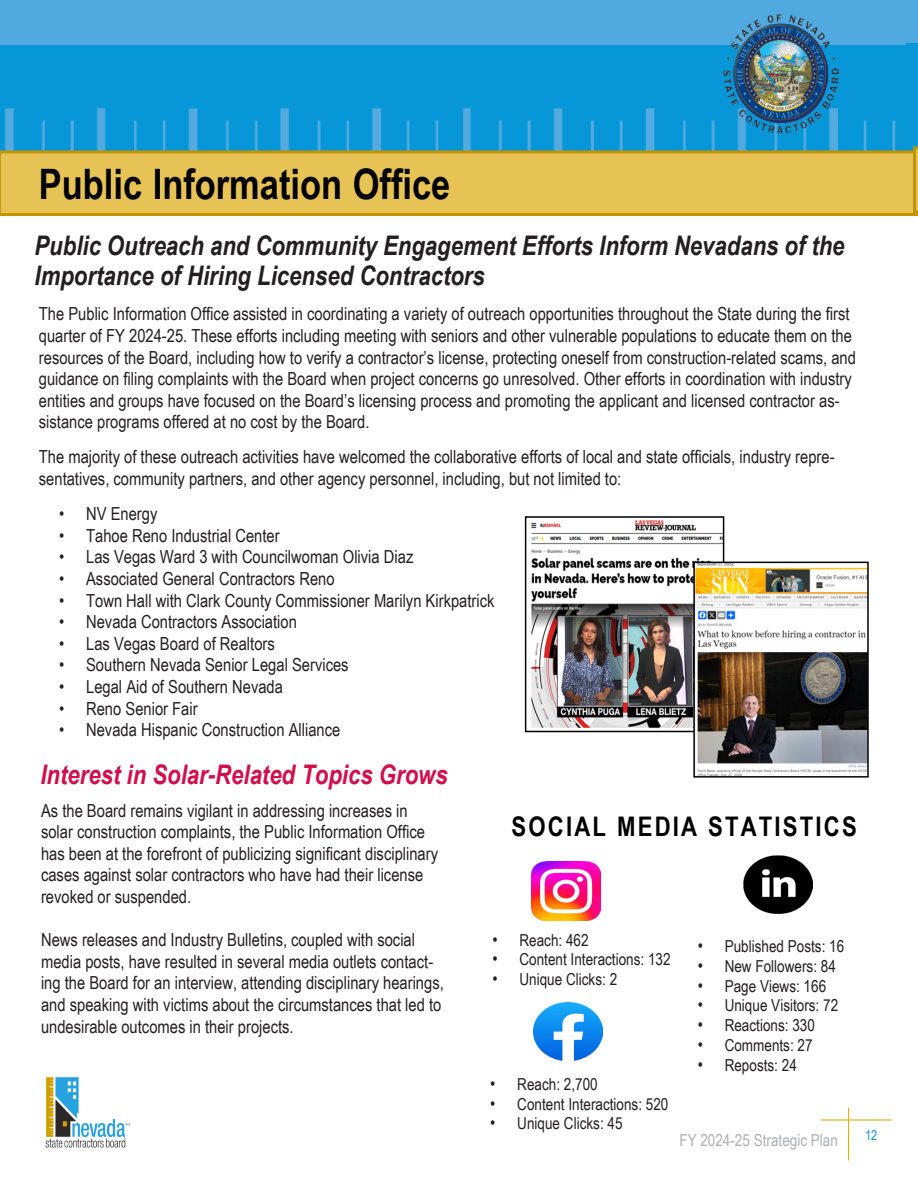
<style>
.page{position:relative;width:918px;height:1188px;background:#fff}
.page>*{position:absolute;margin:0;border:0;box-sizing:border-box;transform-origin:0 0}
.main_header{font:700 42px "Arial Narrow";color:#000}
.body_copy{font:italic 700 27px/30px "Arial Narrow";color:#231f20}
.body_copy-2{font:italic 700 27px "Arial Narrow";color:#d20e4b}
.subhead_1{font:700 27px "Arial Narrow";letter-spacing:.08em;color:#000}
.body_copy-3{font:18px/21.6px "Arial Narrow";color:#231f20}
.t1{font:16.5px "Arial Narrow";color:#231f20}
.t2{font:16.5px "Arial Narrow";color:#aeafb3}
.t3{font:13.5px "Arial Narrow";color:#0696d7}
.s1{font-size:18px}
</style>
<div class="page">
<img style="left:45px;top:1077px;width:86px;height:71px">
<hr style="left:848px;top:1108px;width:1px;height:52px;background:#deb308">
<hr style="left:821px;top:1119px;width:71px;height:2px;background:#deb308">
<div style="left:0;top:0;width:918px;height:150px;background:#51aadf"></div>
<div style="left:0;top:45px;width:913px;height:105px;background:#0796d7"></div>
<svg style="left:0;top:150px;width:918px;height:66px;background:#e1be4e"></svg>
<img style="left:531px;top:862px;width:70px;height:58px">
<img style="left:534px;top:1002px;width:69px;height:58px">
<img style="left:743px;top:855px;width:69px;height:59px">
<img style="left:531px;top:520px;width:190px;height:208px">
<div style="left:525px;top:516px;width:199px;height:216px;border:2px solid #000"></div>
<img style="left:906px;top:43px;width:12px;height:106px">
<svg style="left:913px;top:146px;width:5px;height:68px"></svg>
<img style="left:696px;top:565px;width:170px;height:210px">
<div style="left:693px;top:562px;width:176px;height:216px;border:2px solid #000"></div>
<img style="left:717px;top:14px;width:135px;height:121px">
<p class="main_header" style="left:39px;top:152px;width:413px">Public Information Office</p>
<p class="body_copy" style="left:35px;top:229px;width:812px">Public Outreach and Community Engagement Efforts Inform Nevadans of the<br>Importance of Hiring Licensed Contractors</p>
<p class="body_copy-3" style="left:39px;top:303px;width:819px">The Public Information Office assisted in coordinating a variety of outreach opportunities throughout the State during the first quarter of FY 2024-25. These efforts including meeting with seniors and other vulnerable populations to educate them on the resources of the Board, including how to verify a contractor’s license, protecting oneself from construction-related scams, and guidance on filing complaints with the Board when project concerns go unresolved. Other efforts in coordination with industry entities and groups have focused on the Board’s licensing process and promoting the applicant and licensed contractor as&shy;sistance programs offered at no cost by the Board.</p>
<p class="body_copy-3" style="left:39px;top:446px;width:797px">The majority of these outreach activities have welcomed the collaborative efforts of local and state officials, industry repre&shy;sentatives, community partners, and other agency personnel, including, but not limited to:</p>
<p class="body_copy-3" style="left:59px;top:502px;width:100px">• NV Energy</p>
<p class="body_copy-3" style="left:59px;top:524px;width:222px">• Tahoe Reno Industrial Center</p>
<p class="body_copy-3" style="left:59px;top:546px;width:356px">• Las Vegas Ward 3 with Councilwoman Olivia Diaz</p>
<p class="body_copy-3" style="left:59px;top:567px;width:277px">• Associated General Contractors Reno</p>
<p class="body_copy-3" style="left:59px;top:589px;width:437px">• Town Hall with Clark County Commissioner Marilyn Kirkpatrick</p>
<p class="body_copy-3" style="left:59px;top:610px;width:239px">• Nevada Contractors Association</p>
<p class="body_copy-3" style="left:59px;top:632px;width:217px">• Las Vegas Board of Realtors</p>
<p class="body_copy-3" style="left:59px;top:654px;width:291px">• Southern Nevada Senior Legal Services</p>
<p class="body_copy-3" style="left:59px;top:675px;width:225px">• Legal Aid of Southern Nevada</p>
<p class="body_copy-3" style="left:59px;top:697px;width:140px">• Reno Senior Fair</p>
<p class="body_copy-3" style="left:59px;top:718px;width:283px">• Nevada Hispanic Construction Alliance</p>
<p class="body_copy-2" style="left:40px;top:754px;width:409px">Interest in Solar-Related Topics Grows</p>
<p class="body_copy-3" style="left:41px;top:799px;width:399px">As the Board remains vigilant in addressing increases in solar construction complaints, the Public Information Office has been at the forefront of publicizing significant disciplinary cases against solar contractors who have had their license revoked or suspended.</p>
<p class="body_copy-3" style="left:41px;top:928px;width:404px">News releases and Industry Bulletins, coupled with social media posts, have resulted in several media outlets contact&shy;ing the Board for an interview, attending disciplinary hearings, and speaking with victims about the circumstances that led to undesirable outcomes in their projects.</p>
<p class="subhead_1" style="left:512px;top:806px;width:347px">SOCIAL MEDIA STATISTICS</p>
<p class="t1" style="left:492px;top:928px;width:98px"><span class="s1">•</span> Reach: 462</p>
<p class="t1" style="left:492px;top:947px;width:180px"><span class="s1">•</span> Content Interactions: 132</p>
<p class="t1" style="left:492px;top:967px;width:126px"><span class="s1">•</span> Unique Clicks: 2</p>
<p class="t1" style="left:490px;top:1072px;width:109px"><span class="s1">•</span> Reach: 2,700</p>
<p class="t1" style="left:490px;top:1092px;width:180px"><span class="s1">•</span> Content Interactions: 520</p>
<p class="t1" style="left:490px;top:1112px;width:134px"><span class="s1">•</span> Unique Clicks: 45</p>
<p class="t1" style="left:698px;top:934px;width:148px"><span class="s1">•</span> Published Posts: 16</p>
<p class="t1" style="left:698px;top:954px;width:140px"><span class="s1">•</span> New Followers: 84</p>
<p class="t1" style="left:698px;top:974px;width:130px"><span class="s1">•</span> Page Views: 166</p>
<p class="t1" style="left:698px;top:993px;width:142px"><span class="s1">•</span> Unique Visitors: 72</p>
<p class="t1" style="left:698px;top:1013px;width:119px"><span class="s1">•</span> Reactions: 330</p>
<p class="t1" style="left:698px;top:1033px;width:116px"><span class="s1">•</span> Comments: 27</p>
<p class="t1" style="left:698px;top:1053px;width:101px"><span class="s1">•</span> Reposts: 24</p>
<p class="t2" style="left:680px;top:1128px;width:160px">FY 2024-25 Strategic Plan</p>
<p class="t3" style="left:865px;top:1125px;width:14px">12</p>
</div>
